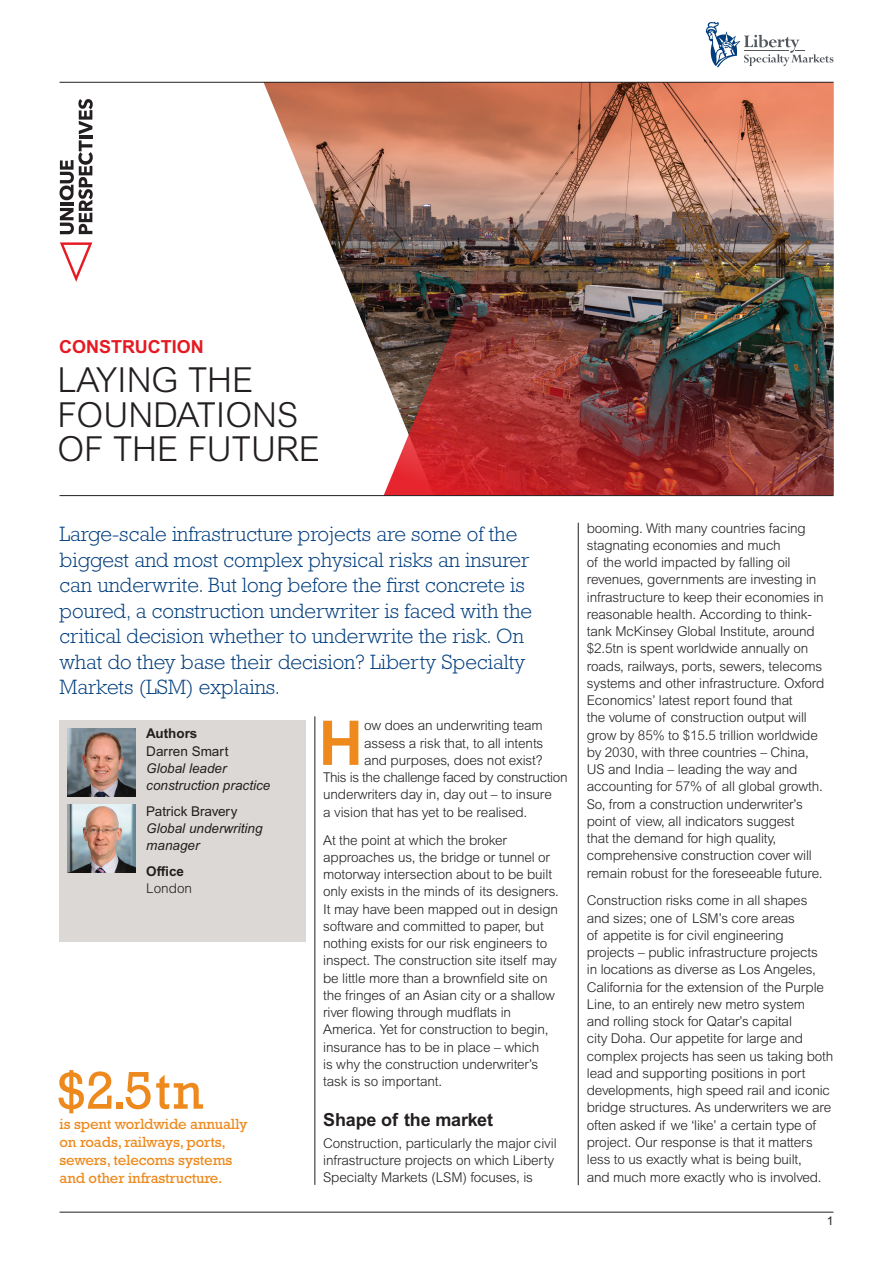
<style>
.page{position:relative;width:893px;height:1263px;background:#fff}
.page>*{position:absolute;margin:0;border:0;box-sizing:border-box;transform-origin:0 0}
.t1{font:700 61.65px "Arial MT Pro";color:#ed891d}
.t2{font:54px "Rockwell";color:#ed891d}
.t3{font:300 34.5px "Arial MT Pro";color:#231f20}
.t4{font:300 21px/25.5px "Rockwell Std";color:#013d7d}
.t5{font:700 18px "Arial MT Pro";letter-spacing:-.01em;color:#231f20}
.t6{font:700 18px "Arial MT Pro";color:#e51a23}
.t7{font:15px/18px "Rockwell";letter-spacing:-.01em;color:#ed891d}
.t8{font:300 13.5px/17.2px "Arial MT Pro";letter-spacing:-.01em;color:#231f20}
.t9{font:italic 13.5px/17.2px "Arial MT Pro";color:#231f20}
.t10{font:700 13.5px/17.2px "Arial MT Pro";color:#231f20}
.t11{font:12px "Arial MT Pro";color:#231f20}
.s1{font-weight:700;font-style:normal}
.s2{font-style:normal}
.s3{font-weight:300}
</style>
<div class="page">
<img style="left:264px;top:82px;width:570px;height:413px">
<img style="left:384px;top:83px;width:449px;height:412px">
<svg style="left:60px;top:99px;width:33px;height:135px"></svg>
<svg style="left:60px;top:242px;width:32px;height:40px"></svg>
<div style="left:60px;top:720px;width:246px;height:222px;background:#dcd8d5"></div>
<hr style="left:315px;top:716px;width:1px;height:469px;background:#231f20">
<hr style="left:578px;top:523px;width:1px;height:662px;background:#231f20">
<hr style="left:60px;top:1212px;width:773px;height:1px;background:#231f20">
<img style="left:68px;top:729px;width:68px;height:68px">
<img style="left:68px;top:804px;width:68px;height:69px">
<hr style="left:60px;top:495px;width:773px;height:1px;background:#231f20">
<hr style="left:60px;top:82px;width:773px;height:1px;background:#231f20">
<svg style="left:706px;top:22px;width:127px;height:45px"></svg>
<p class="t6" style="left:59px;top:336px;width:146px">CONSTRUCTION</p>
<p class="t3" style="left:57px;top:359px;width:197px">LAYING THE</p>
<p class="t3" style="left:57px;top:394px;width:242px">FOUNDATIONS</p>
<p class="t3" style="left:57px;top:428px;width:264px">OF THE FUTURE</p>
<p class="t4" style="left:60px;top:521px;width:474px">Large-scale infrastructure projects are some of the biggest and most complex physical risks an insurer can underwrite. But long before the first concrete is poured, a construction underwriter is faced with the critical decision whether to underwrite the risk. On what do they base their decision? Liberty Specialty Markets (LSM) explains.</p>
<p class="t8" style="left:587px;top:519px;width:239px">booming. With many countries facing stagnating economies and much<br>of the world impacted by falling oil revenues, governments are investing in infrastructure to keep their economies in reasonable health. According to think&shy;tank McKinsey Global Institute, around $2.5tn is spent worldwide annually on roads, railways, ports, sewers, telecoms systems and other infrastructure. Oxford Economics’ latest report found that<br>the volume of construction output will grow by 85% to $15.5 trillion worldwide by 2030, with three countries – China, US and India – leading the way and accounting for 57% of all global growth.<br>So, from a construction underwriter’s point of view, all indicators suggest<br>that the demand for high quality, comprehensive construction cover will remain robust for the foreseeable future.</p>
<p class="t8" style="left:587px;top:892px;width:248px">Construction risks come in all shapes and sizes; one of LSM’s core areas<br>of appetite is for civil engineering projects – public infrastructure projects<br>in locations as diverse as Los Angeles, California for the extension of the Purple Line, to an entirely new metro system<br>and rolling stock for Qatar’s capital<br>city Doha. Our appetite for large and complex projects has seen us taking both lead and supporting positions in port developments, high speed rail and iconic bridge structures. As underwriters we are often asked if we ‘like’ a certain type of project. Our response is that it matters less to us exactly what is being built,<br>and much more exactly who is involved.</p>
<p class="t1" style="left:319px;top:707px;width:46px">H</p>
<p class="t8" style="left:364px;top:717px;width:180px">ow does an underwriting team</p>
<p class="t9" style="left:146px;top:726px;width:126px"><span class="s1">Authors<br></span><span class="s2">Darren Smart<br></span>Global leader construction practice</p>
<p class="t9" style="left:146px;top:803px;width:118px"><span class="s2">Patrick Bravery<br></span>Global underwriting manager</p>
<p class="t10" style="left:146px;top:863px;width:47px">Office<br><span class="s3">London</span></p>
<p class="t8" style="left:364px;top:734px;width:181px">assess a risk that, to all intents</p>
<p class="t8" style="left:364px;top:752px;width:180px">and purposes, does not exist?</p>
<p class="t8" style="left:323px;top:769px;width:246px">This is the challenge faced by construction</p>
<p class="t8" style="left:323px;top:786px;width:230px">underwriters day in, day out – to insure</p>
<p class="t8" style="left:323px;top:803px;width:206px">a vision that has yet to be realised.</p>
<p class="t8" style="left:323px;top:831px;width:237px">At the point at which the broker approaches us, the bridge or tunnel or motorway intersection about to be built only exists in the minds of its designers.<br>It may have been mapped out in design software and committed to paper, but nothing exists for our risk engineers to inspect. The construction site itself may be little more than a brownfield site on the fringes of an Asian city or a shallow river flowing through mudflats in America. Yet for construction to begin, insurance has to be in place – which<br>is why the construction underwriter’s task is so important.</p>
<p class="t5" style="left:323px;top:1109px;width:171px">Shape of the market</p>
<p class="t8" style="left:323px;top:1134px;width:235px">Construction, particularly the major civil infrastructure projects on which Liberty<br>Specialty Markets (LSM) focuses, is</p>
<p class="t2" style="left:57px;top:1059px;width:148px">$2.5tn</p>
<p class="t7" style="left:60px;top:1115px;width:190px">is spent worldwide annually on roads, railways, ports, sewers, telecoms systems and other infrastructure.</p>
<p class="t11" style="left:827px;top:1214px;width:8px">1</p>
</div>
